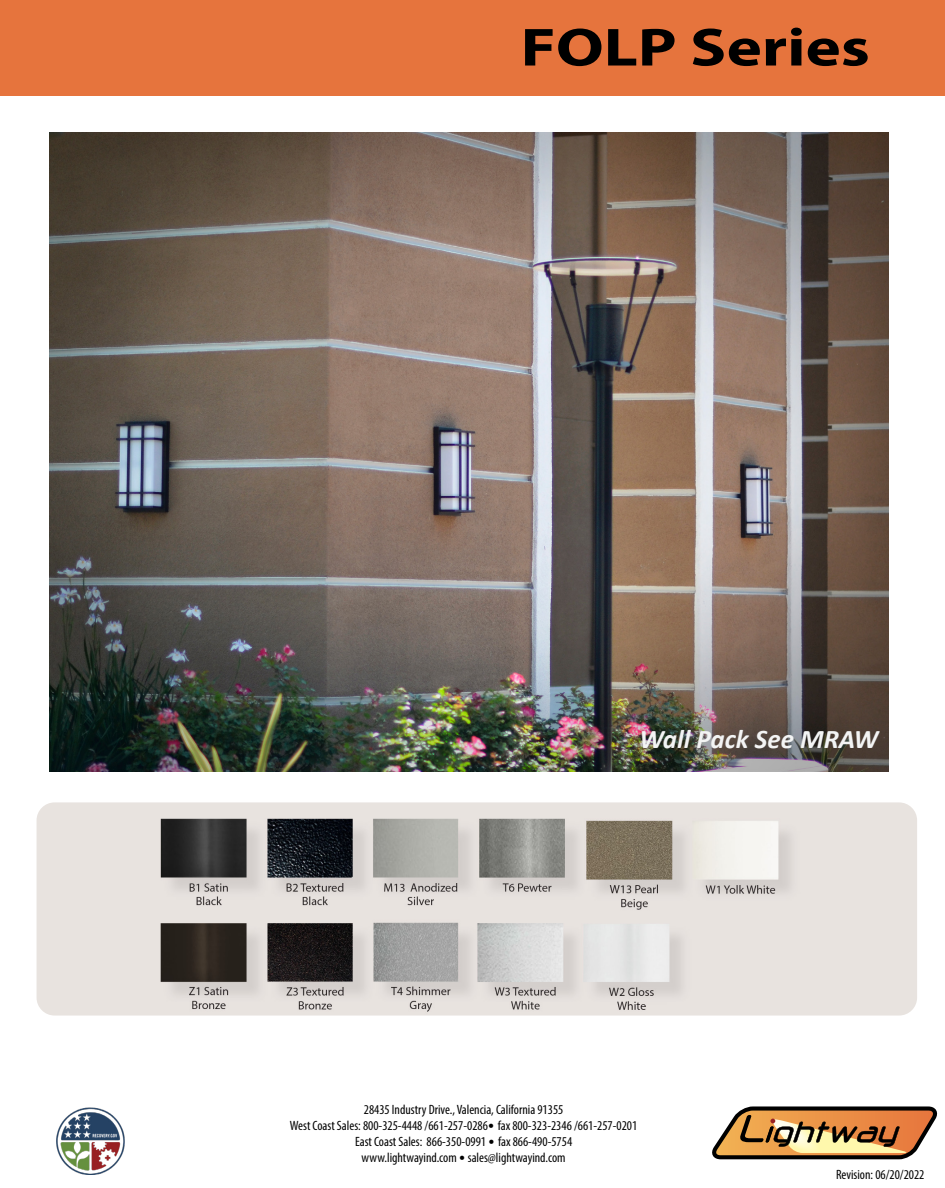
<style>
.page{position:relative;width:945px;height:1188px;background:#fff}
.page>*{position:absolute;margin:0;border:0;box-sizing:border-box;transform-origin:0 0}
.t1{font:700 54px "Myriad Pro";color:#000;scale:1.24 1}
.t2{font:italic 700 27px "Calibri";color:#f3f4f4}
.t3{font:condensed 13.5px/16.2px "Myriad Pro";color:#000;text-align:center}
.s1{font-family:"Calibri";font-stretch:normal}
</style>
<div class="page">
<svg style="left:712px;top:1106px;width:226px;height:54px;background:#b1875b"></svg>
<img style="left:57px;top:1107px;width:67px;height:68px">
<div style="left:0;top:0;width:945px;height:95px;background:#e6743d"></div>
<img style="left:37px;top:802px;width:880px;height:214px">
<img style="left:50px;top:132px;width:839px;height:640px">
<h1 class="t1" style="left:521px;top:12px;width:283px">FOLP Series</h1>
<h2 class="t2" style="left:639px;top:720px;width:241px">Wall Pack See MRAW</h2>
<p class="t3" style="left:290px;top:1101px;width:349px">28435 Industry Drive., Valencia, California 91355<br>West Coast Sales: 800-325-4448 /661-257-0286<span class="s1">•</span> fax 800-323-2346 /661-257-0201<br>East Coast Sales: 866-350-0991 <span class="s1">•</span> fax 866-490-5754<br>www.lightwayind.com <span class="s1">•</span> sales@lightwayind.com</p>
<p class="t3" style="left:836px;top:1166px;width:90px">Revision: 06/20/2022</p>
</div>
